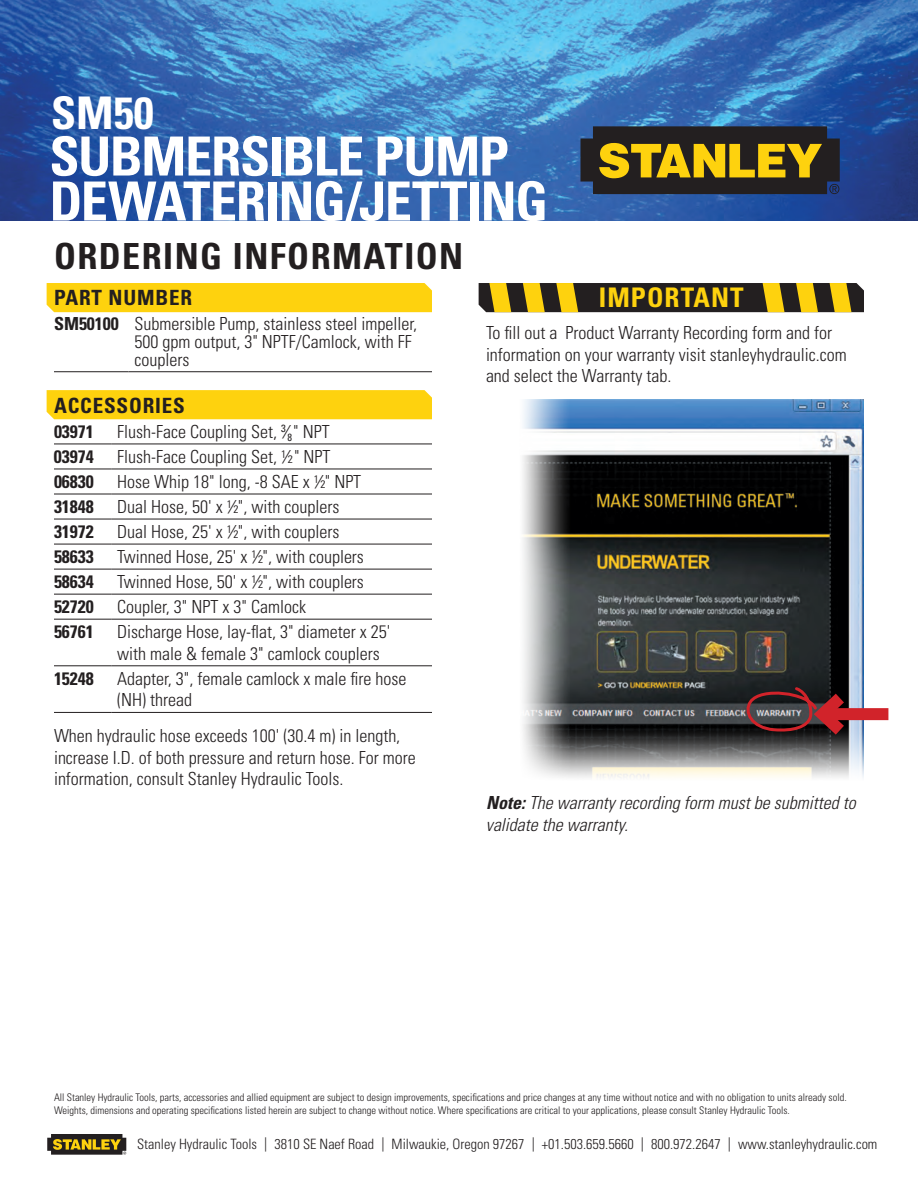
<style>
.page{position:relative;width:918px;height:1188px;background:#fff}
.page>*{position:absolute;margin:0;border:0;box-sizing:border-box;transform-origin:0 0}
.t1{font:700 condensed 54px "Univers LT Std";letter-spacing:-.02em;color:#fff}
.t2{font:700 condensed 45px "Univers LT Std";color:#fff}
.t3{font:700 condensed 36px "Univers LT Std";letter-spacing:.04em;color:#231f20}
.t4{font:700 condensed 27px "Univers LT Std";letter-spacing:.04em;color:#fed20e}
.t5{font:700 condensed 21px "Univers LT Std";letter-spacing:.04em;color:#231f20}
.t6{font:300 condensed 18px/21.6px "Univers LT Std";color:#231f20}
.t7{font:italic 300 condensed 18px/21.6px "Univers LT Std";color:#231f20}
.t8{font:700 condensed 18px "Univers LT Std";color:#231f20}
.t9{font:300 condensed 14.25px "Univers LT Std";color:#231f20}
.t10{font:300 condensed 10.5px/12.6px "Univers LT Std";color:#231f20}
.s1{font-weight:700}
</style>
<div class="page">
<img style="left:0;top:0;width:918px;height:220px">
<svg style="left:47px;top:1134px;width:79px;height:21px;background:#655726"></svg>
<svg style="left:581px;top:126px;width:259px;height:68px;background:#5b4e20"></svg>
<div style="left:47px;top:283px;width:385px;height:29px;background:#fed20e"></div>
<div style="left:47px;top:390px;width:385px;height:29px;background:#fed20e"></div>
<hr style="left:54px;top:371px;width:75px;height:1px;background:#231f20">
<hr style="left:129px;top:371px;width:303px;height:1px;background:#231f20">
<hr style="left:54px;top:444px;width:57px;height:1px;background:#231f20">
<hr style="left:111px;top:444px;width:321px;height:1px;background:#231f20">
<hr style="left:54px;top:469px;width:57px;height:1px;background:#231f20">
<hr style="left:111px;top:469px;width:321px;height:1px;background:#231f20">
<hr style="left:54px;top:494px;width:57px;height:1px;background:#231f20">
<hr style="left:111px;top:494px;width:321px;height:1px;background:#231f20">
<hr style="left:54px;top:519px;width:57px;height:1px;background:#231f20">
<hr style="left:111px;top:519px;width:321px;height:1px;background:#231f20">
<hr style="left:54px;top:544px;width:57px;height:1px;background:#231f20">
<hr style="left:111px;top:544px;width:321px;height:1px;background:#231f20">
<hr style="left:54px;top:569px;width:57px;height:1px;background:#231f20">
<hr style="left:54px;top:594px;width:57px;height:1px;background:#231f20">
<hr style="left:54px;top:619px;width:57px;height:1px;background:#231f20">
<hr style="left:54px;top:665px;width:57px;height:1px;background:#231f20">
<hr style="left:54px;top:712px;width:57px;height:1px;background:#231f20">
<hr style="left:111px;top:569px;width:321px;height:1px;background:#231f20">
<hr style="left:111px;top:594px;width:321px;height:1px;background:#231f20">
<hr style="left:111px;top:619px;width:321px;height:1px;background:#231f20">
<hr style="left:111px;top:665px;width:321px;height:1px;background:#231f20">
<hr style="left:111px;top:712px;width:321px;height:1px;background:#231f20">
<svg style="left:479px;top:283px;width:385px;height:29px;background:#5d4e1c"></svg>
<img style="left:523px;top:400px;width:341px;height:378px">
<div style="left:823px;top:708px;width:65px;height:12px;background:#d1232a"></div>
<svg style="left:739px;top:681px;width:118px;height:66px;background:#523539"></svg>
<p class="t2" style="left:51px;top:85px;width:104px">SM50</p>
<p class="t1" style="left:50px;top:123px;width:461px">SUBMERSIBLE PUMP</p>
<p class="t1" style="left:50px;top:168px;width:500px">DEWATERING/JETTING</p>
<p class="t3" style="left:54px;top:234px;width:411px">ORDERING INFORMATION</p>
<p class="t5" style="left:54px;top:284px;width:140px">PART NUMBER</p>
<p class="t8" style="left:54px;top:312px;width:66px">SM50100</p>
<p class="t6" style="left:135px;top:313px;width:284px">Submersible Pump, stainless steel impeller,</p>
<p class="t6" style="left:135px;top:332px;width:279px;line-height:18px">500 gpm output, 3" NPTF/Camlock, with FF couplers</p>
<p class="t5" style="left:54px;top:393px;width:132px">ACCESSORIES</p>
<p class="t8" style="left:54px;top:421px;width:41px">03971</p>
<p class="t6" style="left:117px;top:421px;width:214px">Flush-Face Coupling Set, <sup>3</sup>⁄<sub>8</sub> " NPT</p>
<p class="t8" style="left:54px;top:446px;width:41px">03974</p>
<p class="t6" style="left:117px;top:446px;width:215px">Flush-Face Coupling Set, ½" NPT</p>
<p class="t8" style="left:54px;top:471px;width:41px">06830</p>
<p class="t6" style="left:117px;top:471px;width:246px">Hose Whip 18" long, -8 SAE x ½" NPT</p>
<p class="t8" style="left:54px;top:496px;width:41px">31848</p>
<p class="t6" style="left:117px;top:496px;width:224px">Dual Hose, 50' x ½", with couplers</p>
<p class="t8" style="left:54px;top:521px;width:41px">31972</p>
<p class="t6" style="left:117px;top:521px;width:224px">Dual Hose, 25' x ½", with couplers</p>
<p class="t8" style="left:54px;top:546px;width:41px">58633</p>
<p class="t6" style="left:117px;top:546px;width:248px">Twinned Hose, 25' x ½", with couplers</p>
<p class="t8" style="left:54px;top:571px;width:41px">58634</p>
<p class="t6" style="left:117px;top:571px;width:248px">Twinned Hose, 50' x ½", with couplers</p>
<p class="t8" style="left:54px;top:596px;width:41px">52720</p>
<p class="t6" style="left:117px;top:596px;width:190px">Coupler, 3" NPT x 3" Camlock</p>
<p class="t8" style="left:54px;top:621px;width:41px">56761</p>
<p class="t6" style="left:117px;top:621px;width:275px">Discharge Hose, lay-flat, 3" diameter x 25'</p>
<p class="t6" style="left:117px;top:643px;width:264px">with male &amp; female 3" camlock couplers</p>
<p class="t8" style="left:54px;top:667px;width:41px">15248</p>
<p class="t6" style="left:117px;top:668px;width:291px">Adapter, 3", female camlock x male fire hose (NH) thread</p>
<p class="t6" style="left:54px;top:725px;width:363px">When hydraulic hose exceeds 100' (30.4 m) in length, increase I.D. of both pressure and return hose. For more information, consult Stanley Hydraulic Tools.</p>
<p class="t4" style="left:599px;top:281px;width:147px">IMPORTANT</p>
<p class="t6" style="left:486px;top:322px;width:362px">To fill out a Product Warranty Recording form and for information on your warranty visit stanleyhydraulic.com and select the Warranty tab.</p>
<p class="t7" style="left:486px;top:792px;width:371px"><span class="s1">Note:</span> The warranty recording form must be submitted to validate the warranty.</p>
<p class="t10" style="left:54px;top:1091px;width:794px">All Stanley Hydraulic Tools, parts, accessories and allied equipment are subject to design improvements, specifications and price changes at any time without notice and with no obligation to units already sold.<br>Weights, dimensions and operating specifications listed herein are subject to change without notice. Where specifications are critical to your applications, please consult Stanley Hydraulic Tools.</p>
<p class="t9" style="left:137px;top:1136px;width:742px">Stanley Hydraulic Tools | 3810 SE Naef Road | Milwaukie, Oregon 97267 | +01.503.659.5660 | 800.972.2647 | www.stanleyhydraulic.com</p>
</div>
